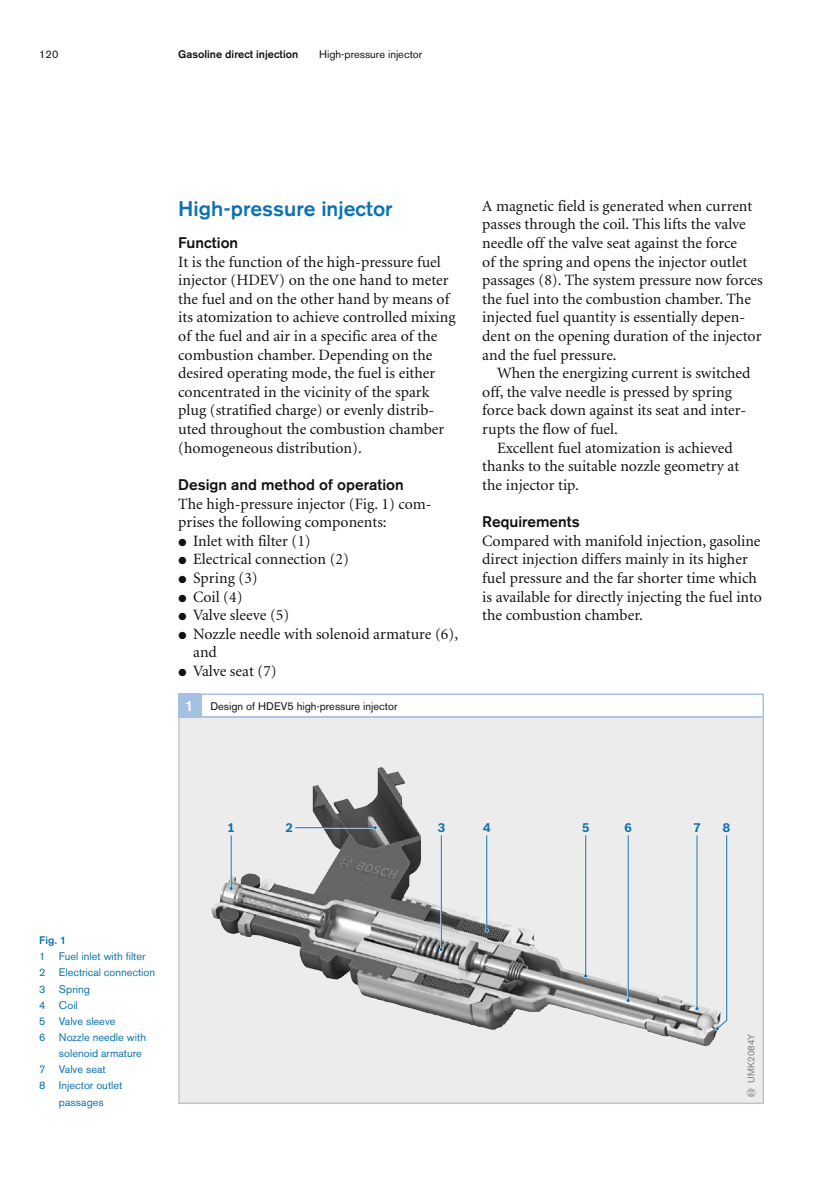
<style>
.page{position:relative;width:834px;height:1191px;background:#fff}
.page>*{position:absolute;margin:0;border:0;box-sizing:border-box;transform-origin:0 0}
.t1{font:500 21px "Akzidenz Grotesk BQ";color:#0c73ae}
.t2{font:15.75px/18.6px "Minion";color:#111212}
.t3{font:500 15.4px "Akzidenz Grotesk BQ";color:#111212}
.t4{font:700 12.25px "Bosch Sans";color:#0c73ae}
.t5{font:10.85px "Akzidenz Grotesk BQ";color:#0c73ae}
.t6{font:10.85px "Akzidenz Grotesk BQ";color:#111212}
.t7{font:500 10.85px "Akzidenz Grotesk BQ";color:#111212}
.t8{font:500 10.85px "Akzidenz Grotesk BQ";color:#0c73ae}
.t9{font:9.62px "Akzidenz Grotesk BQ";color:#818181}
.s1{font-family:"European Pi Three"}
.s2{font-weight:500;font-size:14.88px;color:#fff}
.s3{font-family:"Lihs One Hundred BQ";font-size:19.25px}
</style>
<div class="page">
<svg style="left:180px;top:718px;width:581px;height:384px;background:#dadada"></svg>
<img style="left:387px;top:771px;width:311px;height:234px">
<hr style="left:230px;top:835px;width:1px;height:53px;background:#fff">
<hr style="left:231px;top:835px;width:1px;height:53px;background:#0c73ae">
<svg style="left:229px;top:886px;width:4px;height:4px"></svg>
<hr style="left:295px;top:828px;width:80px;height:1px;background:#fff">
<hr style="left:295px;top:827px;width:80px;height:1px;background:#0c73ae">
<svg style="left:373px;top:825px;width:4px;height:5px"></svg>
<hr style="left:440px;top:835px;width:1px;height:114px;background:#fff">
<hr style="left:441px;top:835px;width:1px;height:114px;background:#0c73ae">
<svg style="left:439px;top:947px;width:4px;height:4px"></svg>
<hr style="left:486px;top:835px;width:1px;height:95px;background:#0c73ae">
<svg style="left:484px;top:928px;width:4px;height:4px"></svg>
<hr style="left:584px;top:835px;width:1px;height:141px;background:#fff">
<hr style="left:585px;top:835px;width:1px;height:141px;background:#0c73ae">
<svg style="left:583px;top:974px;width:4px;height:4px"></svg>
<hr style="left:627px;top:835px;width:1px;height:165px;background:#0c73ae">
<svg style="left:626px;top:998px;width:4px;height:4px"></svg>
<hr style="left:696px;top:835px;width:1px;height:173px;background:#0c73ae">
<svg style="left:694px;top:1006px;width:5px;height:4px"></svg>
<svg style="left:714px;top:834px;width:13px;height:197px;background:#dbe2e6"></svg>
<div style="left:200px;top:693px;width:563px;height:24px;border:1px solid #a5c1e1"></div>
<div style="left:178px;top:693px;width:22px;height:24px;background:#a5c1e1"></div>
<p class="t6" style="left:39px;top:50px;width:21px">120</p>
<p class="t7" style="left:178px;top:50px;width:122px">Gasoline direct injection</p>
<p class="t6" style="left:319px;top:50px;width:104px">High-pressure injector</p>
<h1 class="t1" style="left:178px;top:201px;width:216px">High-pressure injector</h1>
<p class="t3" style="left:178px;top:237px;width:61px">Function</p>
<p class="t2" style="left:178px;top:254px;width:279px">It is the function of the high-pressure fuel injector (HDEV) on the one hand to meter the fuel and on the other hand by means of its atomization to achieve controlled mixing of the fuel and air in a specific area of the combustion chamber. Depending on the desired operating mode, the fuel is either concentrated in the vicinity of the spark plug (stratified charge) or evenly distrib&shy;uted throughout the combustion chamber (homogeneous distribution).</p>
<p class="t3" style="left:178px;top:479px;width:227px">Design and method of operation</p>
<p class="t2" style="left:178px;top:495px;width:255px">The high-pressure injector (Fig. 1) com&shy;prises the following components:</p>
<p class="t2" style="left:178px;top:533px;width:134px"><span class="s1">-</span> Inlet with filter (1)</p>
<p class="t2" style="left:178px;top:551px;width:172px"><span class="s1">-</span> Electrical connection (2)</p>
<p class="t2" style="left:178px;top:570px;width:81px"><span class="s1">-</span> Spring (3)</p>
<p class="t2" style="left:178px;top:588px;width:66px"><span class="s1">-</span> Coil (4)</p>
<p class="t2" style="left:178px;top:607px;width:113px"><span class="s1">-</span> Valve sleeve (5)</p>
<p class="t2" style="left:193px;top:626px;width:266px;text-indent:-15px"><span class="s1">-</span> Nozzle needle with solenoid armature (6), and</p>
<p class="t2" style="left:178px;top:663px;width:100px"><span class="s1">-</span> Valve seat (7)</p>
<p class="t6" style="left:185px;top:702px;width:214px"><span class="s2">1</span> Design of HDEV5 high-pressure injector</p>
<p class="t2" style="left:482px;top:198px;width:282px">A magnetic field is generated when current passes through the coil. This lifts the valve needle off the valve seat against the force<br>of the spring and opens the injector outlet passages (8). The system pressure now forces the fuel into the combustion chamber. The injected fuel quantity is essentially depen&shy;dent on the opening duration of the injector and the fuel pressure.</p>
<p class="t2" style="left:482px;top:365px;width:270px;text-indent:15px">When the energizing current is switched off, the valve needle is pressed by spring force back down against its seat and inter&shy;rupts the flow of fuel.</p>
<p class="t2" style="left:482px;top:440px;width:258px;text-indent:15px">Excellent fuel atomization is achieved thanks to the suitable nozzle geometry at the injector tip.</p>
<p class="t3" style="left:482px;top:516px;width:99px">Requirements</p>
<p class="t2" style="left:482px;top:533px;width:281px">Compared with manifold injection, gasoline direct injection differs mainly in its higher fuel pressure and the far shorter time which is available for directly injecting the fuel into the combustion chamber.</p>
<p class="t8" style="left:39px;top:936px;width:28px">Fig. 1</p>
<p class="t5" style="left:39px;top:952px;width:108px">1 Fuel inlet with filter</p>
<p class="t5" style="left:39px;top:968px;width:117px">2 Electrical connection</p>
<p class="t5" style="left:39px;top:984px;width:52px">3 Spring</p>
<p class="t5" style="left:39px;top:1001px;width:40px">4 Coil</p>
<p class="t5" style="left:39px;top:1017px;width:78px">5 Valve sleeve</p>
<p class="t5" style="left:39px;top:1033px;width:108px">6 Nozzle needle with</p>
<p class="t5" style="left:59px;top:1049px;width:84px">solenoid armature</p>
<p class="t5" style="left:39px;top:1065px;width:68px">7 Valve seat</p>
<p class="t5" style="left:39px;top:1081px;width:85px">8 Injector outlet</p>
<p class="t5" style="left:59px;top:1097px;width:46px">passages</p>
<p class="t4" style="left:227px;top:822px;width:9px">1</p>
<p class="t4" style="left:285px;top:822px;width:9px">2</p>
<p class="t4" style="left:437px;top:822px;width:9px">3</p>
<p class="t4" style="left:483px;top:822px;width:9px">4</p>
<p class="t4" style="left:582px;top:822px;width:9px">5</p>
<p class="t4" style="left:624px;top:822px;width:9px">6</p>
<p class="t4" style="left:693px;top:822px;width:9px">7</p>
<p class="t4" style="left:722px;top:822px;width:9px">8</p>
<p class="t9" style="left:747px;top:1096px;width:64px;rotate:-90deg"><span class="s3">æ</span> UMK2084Y</p>
</div>
